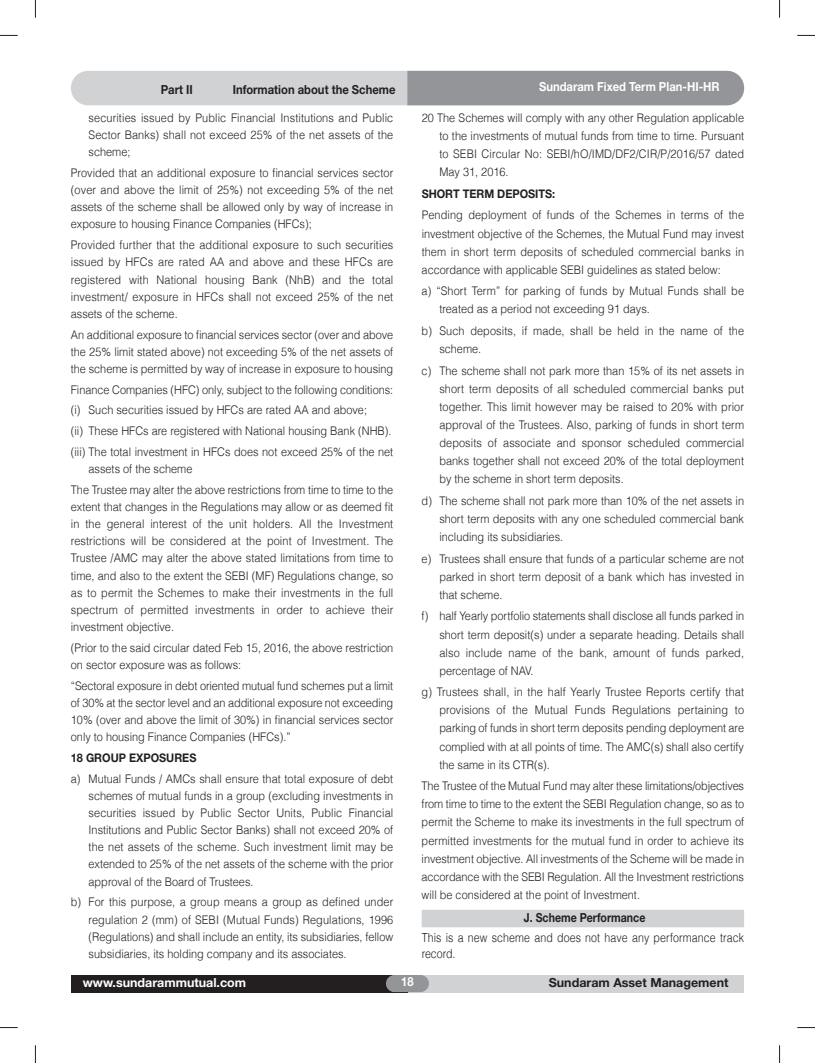
<style>
.page{position:relative;width:815px;height:1063px;background:#fff}
.page>*{position:absolute;margin:0;border:0;box-sizing:border-box;transform-origin:0 0}
.t1{font:300 12.5px/16.1px "Helvetica";letter-spacing:.01em;color:#231f20;scale:.85 1}
.t2{font:700 12.5px "Helvetica Neue";color:#231f20;scale:.9 1}
.t3{font:700 12.5px "Helvetica Neue";color:#fff;scale:.9 1}
.t4{font:700 12.5px "Helvetica Neue";color:#231f20}
.t5{font:700 12.5px "Helvetica Neue";color:#fff}
.t6{font:700 12.5px "Helvetica Neue";color:#231f20;scale:.85 1}
.t7{font:300 11.88px/17.1px "Helvetica";color:#231f20;text-align:justify;scale:.92 1}
.t8{font:700 11.88px "Helvetica Neue";color:#231f20;scale:.92 1}
</style>
<div class="page">
<div style="left:422px;top:910px;width:322px;height:17px;background:#d1d2d4"></div>
<svg style="left:35px;top:0;width:1px;height:18px"></svg>
<svg style="left:0;top:35px;width:18px;height:1px"></svg>
<svg style="left:0;top:1027px;width:18px;height:1px"></svg>
<svg style="left:797px;top:35px;width:18px;height:1px"></svg>
<svg style="left:797px;top:1027px;width:18px;height:1px"></svg>
<svg style="left:779px;top:0;width:1px;height:18px"></svg>
<svg style="left:35px;top:1045px;width:1px;height:18px"></svg>
<svg style="left:779px;top:1045px;width:1px;height:18px"></svg>
<div style="left:407px;top:975px;width:337px;height:17px;background:#d1d2d4"></div>
<div style="left:71px;top:975px;width:336px;height:17px;background:#231f20"></div>
<div style="left:386px;top:975px;width:43px;height:17px;background:#939598;border-radius:9px"></div>
<div style="left:71px;top:71px;width:673px;height:34px;background:#d1d2d4;border-radius:17px"></div>
<div style="left:407px;top:71px;width:337px;height:34px;background:#939598"></div>
<p class="t2" style="left:161px;top:85px;width:37px">Part II</p>
<p class="t2" style="left:233px;top:85px;width:182px">Information about the Scheme</p>
<p class="t3" style="left:539px;top:82px;width:202px">Sundaram Fixed Term Plan-HI-HR</p>
<p class="t7" style="left:89px;top:110px;width:333px">securities issued by Public Financial Institutions and Public Sector Banks) shall not exceed 25% of the net assets of the scheme;</p>
<p class="t7" style="left:71px;top:165px;width:352px">Provided that an additional exposure to financial services sector (over and above the limit of 25%) not exceeding 5% of the net assets of the scheme shall be allowed only by way of increase in exposure to housing Finance Companies (HFCs);</p>
<p class="t7" style="left:71px;top:237px;width:352px">Provided further that the additional exposure to such securities issued by HFCs are rated AA and above and these HFCs are registered with National housing Bank (NhB) and the total investment/ exposure in HFCs shall not exceed 25% of the net assets of the scheme.</p>
<p class="t7" style="left:71px;top:327px;width:352px">An additional exposure to financial services sector (over and above the 25% limit stated above) not exceeding 5% of the net assets of the scheme is permitted by way of increase in exposure to housing</p>
<p class="t7" style="left:71px;top:380px;width:352px;line-height:20.8px;text-align:left">Finance Companies (HFC) only, subject to the following conditions: (i) Such securities issued by HFCs are rated AA and above;<br>(ii) These HFCs are registered with National housing Bank (NHB). (iii) The total investment in HFCs does not exceed 25% of the net</p>
<p class="t7" style="left:71px;top:459px;width:352px;line-height:20.8px;text-indent:18px">assets of the scheme<br>The Trustee may alter the above restrictions from time to time to the</p>
<p class="t7" style="left:71px;top:499px;width:352px">extent that changes in the Regulations may allow or as deemed fit in the general interest of the unit holders. All the Investment restrictions will be considered at the point of Investment. The Trustee /AMC may alter the above stated limitations from time to time, and also to the extent the SEBI (MF) Regulations change, so as to permit the Schemes to make their investments in the full spectrum of permitted investments in order to achieve their investment objective.</p>
<p class="t7" style="left:71px;top:640px;width:352px">(Prior to the said circular dated Feb 15, 2016, the above restriction on sector exposure was as follows:</p>
<p class="t7" style="left:71px;top:678px;width:352px">“Sectoral exposure in debt oriented mutual fund schemes put a limit of 30% at the sector level and an additional exposure not exceeding 10% (over and above the limit of 30%) in financial services sector only to housing Finance Companies (HFCs).”</p>
<p class="t8" style="left:71px;top:753px;width:138px">18 GROUP EXPOSURES</p>
<p class="t7" style="left:89px;top:771px;width:333px;text-indent:-18px">a) Mutual Funds / AMCs shall ensure that total exposure of debt schemes of mutual funds in a group (excluding investments in securities issued by Public Sector Units, Public Financial Institutions and Public Sector Banks) shall not exceed 20% of the net assets of the scheme. Such investment limit may be extended to 25% of the net assets of the scheme with the prior approval of the Board of Trustees.</p>
<p class="t7" style="left:89px;top:895px;width:333px;text-indent:-18px">b) For this purpose, a group means a group as defined under regulation 2 (mm) of SEBI (Mutual Funds) Regulations, 1996 (Regulations) and shall include an entity, its subsidiaries, fellow subsidiaries, its holding company and its associates.</p>
<p class="t7" style="left:439px;top:110px;width:333px;line-height:18.1px;text-indent:-18px">20 The Schemes will comply with any other Regulation applicable to the investments of mutual funds from time to time. Pursuant to SEBI Circular No: SEBI/hO/IMD/DF2/CIR/P/2016/57 dated May 31, 2016.</p>
<p class="t8" style="left:422px;top:189px;width:147px">SHORT TERM DEPOSITS:</p>
<p class="t7" style="left:422px;top:207px;width:352px;line-height:18.1px">Pending deployment of funds of the Schemes in terms of the investment objective of the Schemes, the Mutual Fund may invest them in short term deposits of scheduled commercial banks in accordance with applicable SEBI guidelines as stated below:</p>
<p class="t7" style="left:439px;top:283px;width:333px;line-height:18.1px;text-indent:-18px">a) “Short Term” for parking of funds by Mutual Funds shall be treated as a period not exceeding 91 days.</p>
<p class="t7" style="left:439px;top:323px;width:333px;line-height:18.1px;text-indent:-18px">b) Such deposits, if made, shall be held in the name of the scheme.</p>
<p class="t7" style="left:439px;top:362px;width:333px;line-height:18.1px;text-indent:-18px">c) The scheme shall not park more than 15% of its net assets in short term deposits of all scheduled commercial banks put together. This limit however may be raised to 20% with prior approval of the Trustees. Also, parking of funds in short term deposits of associate and sponsor scheduled commercial banks together shall not exceed 20% of the total deployment by the scheme in short term deposits.</p>
<p class="t7" style="left:439px;top:493px;width:333px;line-height:18.1px;text-indent:-18px">d) The scheme shall not park more than 10% of the net assets in short term deposits with any one scheduled commercial bank including its subsidiaries.</p>
<p class="t7" style="left:439px;top:550px;width:333px;line-height:18.1px;text-indent:-18px">e) Trustees shall ensure that funds of a particular scheme are not parked in short term deposit of a bank which has invested in that scheme.</p>
<p class="t7" style="left:439px;top:608px;width:333px;line-height:18.1px;text-indent:-18px">f) half Yearly portfolio statements shall disclose all funds parked in short term deposit(s) under a separate heading. Details shall also include name of the bank, amount of funds parked, percentage of NAV.</p>
<p class="t7" style="left:439px;top:684px;width:333px;line-height:18.1px;text-indent:-18px">g) Trustees shall, in the half Yearly Trustee Reports certify that provisions of the Mutual Funds Regulations pertaining to parking of funds in short term deposits pending deployment are complied with at all points of time. The AMC(s) shall also certify the same in its CTR(s).</p>
<p class="t7" style="left:422px;top:778px;width:352px;line-height:18.1px">The Trustee of the Mutual Fund may alter these limitations/objectives from time to time to the extent the SEBI Regulation change, so as to permit the Scheme to make its investments in the full spectrum of permitted investments for the mutual fund in order to achieve its investment objective. All investments of the Scheme will be made in accordance with the SEBI Regulation. All the Investment restrictions will be considered at the point of Investment.</p>
<p class="t6" style="left:524px;top:913px;width:144px">J. Scheme Performance</p>
<p class="t1" style="left:422px;top:930px;width:381px">This is a new scheme and does not have any performance track record.</p>
<p class="t5" style="left:83px;top:978px;width:165px">www.sundarammutual.com</p>
<p class="t3" style="left:401px;top:977px;width:15px">18</p>
<p class="t4" style="left:549px;top:978px;width:181px">Sundaram Asset Management</p>
</div>
